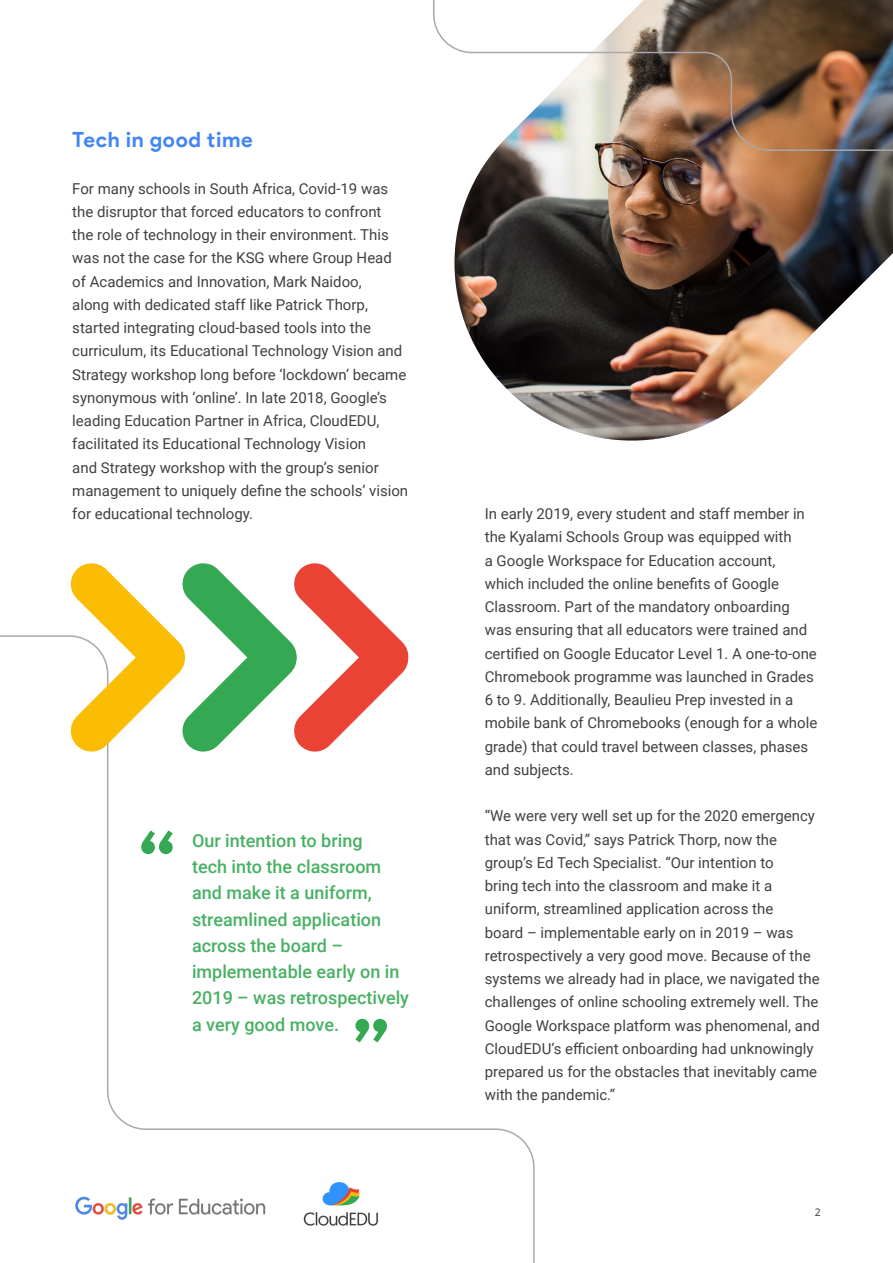
<style>
.page{position:relative;width:893px;height:1263px;background:#fff}
.page>*{position:absolute;margin:0;border:0;box-sizing:border-box;transform-origin:0 0}
.t1{font:700 21px "Product Sans";letter-spacing:.03em;color:#4285f4}
.t2{font:500 18px/26.2px "Roboto";color:#48b164}
.t3{font:15px/23.2px "Roboto";color:#414042}
.t4{font:10.5px "Noto Sans";color:#414042}
</style>
<div class="page">
<img style="left:454px;top:152px;width:439px;height:289px">
<svg style="left:0;top:635px;width:535px;height:628px"></svg>
<img style="left:433px;top:0;width:460px;height:152px">
<svg style="left:141px;top:830px;width:32px;height:24px"></svg>
<svg style="left:69px;top:563px;width:341px;height:191px"></svg>
<svg style="left:355px;top:1019px;width:32px;height:23px"></svg>
<h1 class="t1" style="left:72px;top:127px;width:182px">Tech in good time</h1>
<p class="t3" style="left:72px;top:176px;width:337px">For many schools in South Africa, Covid-19 was the disruptor that forced educators to confront<br>the role of technology in their environment. This was not the case for the KSG where Group Head of Academics and Innovation, Mark Naidoo,<br>along with dedicated staff like Patrick Thorp, started integrating cloud-based tools into the curriculum, its Educational Technology Vision and Strategy workshop long before ‘lockdown’ became synonymous with ‘online’. In late 2018, Google’s leading Education Partner in Africa, CloudEDU, facilitated its Educational Technology Vision<br>and Strategy workshop with the group’s senior management to uniquely define the schools’ vision for educational technology.</p>
<p class="t2" style="left:192px;top:827px;width:219px">Our intention to bring<br>tech into the classroom and make it a uniform, streamlined application across the board – implementable early on in<br>2019 – was retrospectively a very good move.</p>
<p class="t3" style="left:485px;top:501px;width:334px">In early 2019, every student and staff member in the Kyalami Schools Group was equipped with<br>a Google Workspace for Education account, which included the online benefits of Google Classroom. Part of the mandatory onboarding was ensuring that all educators were trained and certified on Google Educator Level 1. A one-to-one Chromebook programme was launched in Grades 6 to 9. Additionally, Beaulieu Prep invested in a mobile bank of Chromebooks (enough for a whole grade) that could travel between classes, phases and subjects.</p>
<p class="t3" style="left:485px;top:804px;width:337px">“We were very well set up for the 2020 emergency that was Covid,” says Patrick Thorp, now the group’s Ed Tech Specialist. “Our intention to<br>bring tech into the classroom and make it a uniform, streamlined application across the<br>board – implementable early on in 2019 – was retrospectively a very good move. Because of the systems we already had in place, we navigated the challenges of online schooling extremely well. The Google Workspace platform was phenomenal, and CloudEDU’s efficient onboarding had unknowingly prepared us for the obstacles that inevitably came with the pandemic.”</p>
<p class="t4" style="left:815px;top:1206px;width:8px">2</p>
</div>
